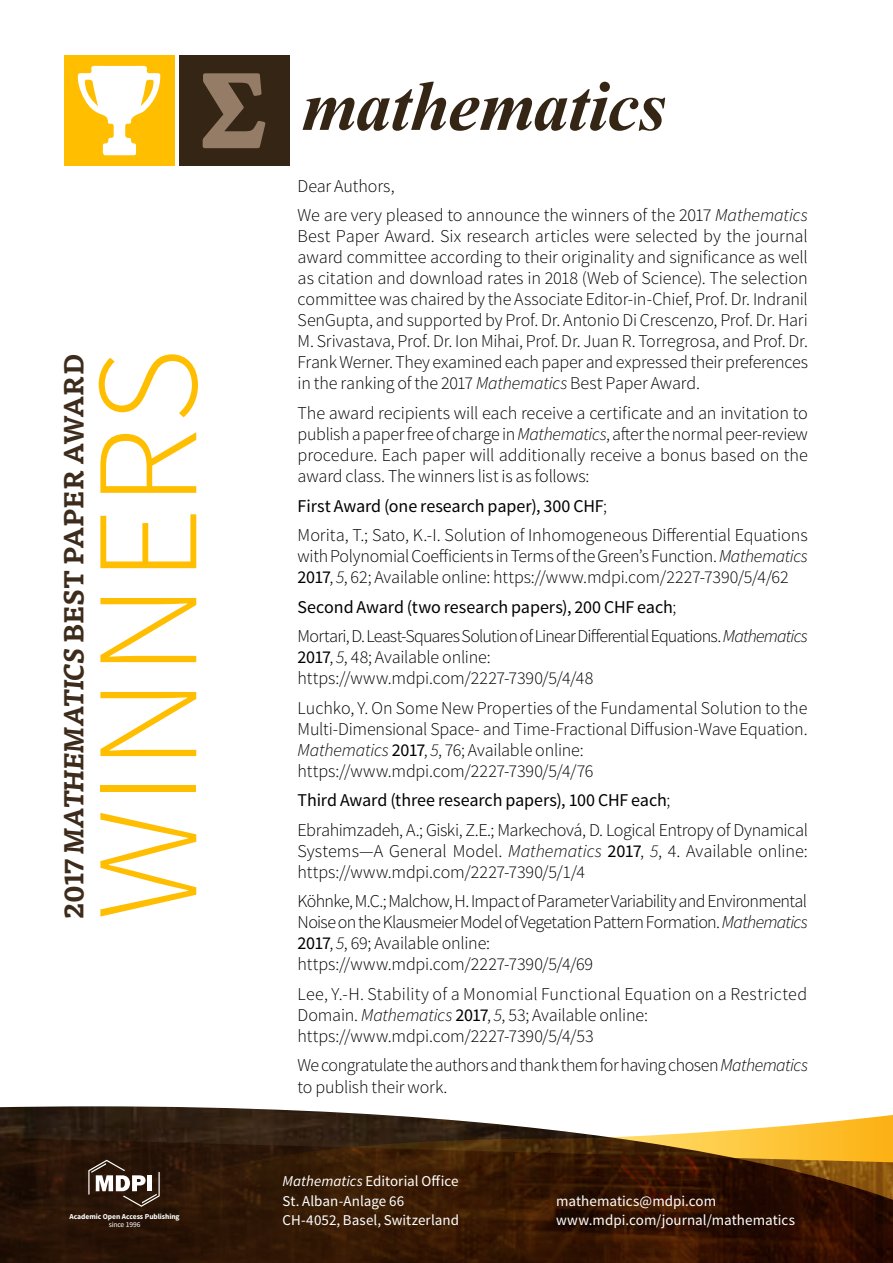
<style>
.page{position:relative;width:893px;height:1263px;background:#fff}
.page>*{position:absolute;margin:0;border:0;box-sizing:border-box;transform-origin:0 0}
.t1{font:300 145.5px "Source Sans Pro";letter-spacing:.015em;color:#ffbe00}
.t2{font:italic 700 71.1px "Times New Roman";letter-spacing:-.01em;color:#342515}
.t3{font:700 27px "Tisa Pro";letter-spacing:-.015em;color:#3d2c1c}
.t4{font:300 18px/21px "Source Sans Pro";letter-spacing:-.01em;color:#000}
.t5{font:300 18px/21px "Source Sans Pro";letter-spacing:-.035em;color:#000}
.t6{font:300 18px/29.5px "Source Sans Pro";letter-spacing:-.045em;color:#000}
.t7{font:300 18px/29.5px "Source Sans Pro";letter-spacing:-.03em;color:#000}
.t8{font:15px/19.5px "Source Sans Pro";color:#fff}
.t9{font:700 7.5px "Source Sans Pro";letter-spacing:-.01em;color:#fff}
.t10{font:7.5px "Source Sans Pro";letter-spacing:-.025em;color:#fff}
.s1{font-family:"Tisa OT";font-style:italic}
.s2{font-style:italic}
.s3{font-weight:400}
</style>
<div class="page">
<img style="left:0;top:1106px;width:348px;height:7px">
<svg style="left:0;top:1113px;width:893px;height:150px;background:#4a2e16"></svg>
<svg style="left:88px;top:1160px;width:72px;height:47px"></svg>
<div style="left:64px;top:55px;width:110px;height:111px;background:#ffbe00"></div>
<svg style="left:78px;top:66px;width:82px;height:89px"></svg>
<div style="left:179px;top:55px;width:111px;height:111px;background:#342515"></div>
<svg style="left:203px;top:73px;width:63px;height:75px"></svg>
<h3 class="t3" style="left:52px;top:919px;width:566px;rotate:-90deg">2017 <span class="s1">MATHEMATICS</span> BEST PAPER AWARD</h3>
<h1 class="t1" style="left:60px;top:920px;width:573px;rotate:-90deg">WINNERS</h1>
<p class="t9" style="left:70px;top:1211px;width:111px">Academic Open Access Publishing</p>
<p class="t10" style="left:109px;top:1220px;width:33px">since 1996</p>
<h2 class="t2" style="left:302px;top:56px;width:366px">mathematics</h2>
<p class="t4" style="left:298px;top:171px;width:512px;line-height:29.5px">Dear Authors,<br>We are very pleased to announce the winners of the 2017 <span class="s2">Mathematics</span></p>
<p class="t4" style="left:298px;top:226px;width:512px;text-align:justify">Best Paper Award. Six research articles were selected by the journal award committee according to their originality and significance as well as citation and download rates in 2018 (Web of Science). The selection committee was chaired by the Associate Editor-in-Chief, Prof. Dr. Indranil SenGupta, and supported by Prof. Dr. Antonio Di Crescenzo, Prof. Dr. Hari M. Srivastava, Prof. Dr. Ion Mihai, Prof. Dr. Juan R. Torregrosa, and Prof. Dr.<br>Frank Werner. They examined each paper and expressed their preferences in the ranking of the 2017 <span class="s2">Mathematics</span> Best Paper Award.</p>
<p class="t4" style="left:298px;top:402px;width:512px;text-align:justify">The award recipients will each receive a certificate and an invitation to publish a paper free of charge in <span class="s2">Mathematics</span>, after the normal peer-review procedure. Each paper will additionally receive a bonus based on the award class. The winners list is as follows:</p>
<p class="t4" style="left:298px;top:491px;width:512px;line-height:29.5px"><span class="s3">First Award (one research paper), 300 CHF</span>;<br>Morita, T.; Sato, K.-I. Solution of Inhomogeneous Differential Equations</p>
<p class="t4" style="left:298px;top:546px;width:512px">with Polynomial Coefficients in Terms of the Green’s Function. <span class="s2">Mathematics<br></span><span class="s3">2017</span>, <span class="s2">5</span>, 62; Available online: https://www.mdpi.com/2227-7390/5/4/62</p>
<p class="t6" style="left:298px;top:592px;width:512px"><span class="s3">Second Award (two research papers), 200 CHF each</span>;<br>Mortari, D. Least-Squares Solution of Linear Differential Equations. <span class="s2">Mathematics</span></p>
<p class="t4" style="left:298px;top:647px;width:297px"><span class="s3">2017</span>, <span class="s2">5</span>, 48; Available online: https://www.mdpi.com/2227-7390/5/4/48</p>
<p class="t4" style="left:298px;top:697px;width:511px">Luchko, Y. On Some New Properties of the Fundamental Solution to the Multi-Dimensional Space- and Time-Fractional Diffusion-Wave Equation.<br><span class="s2">Mathematics</span> <span class="s3">2017</span>, <span class="s2">5</span>, 76; Available online: https://www.mdpi.com/2227-7390/5/4/76</p>
<p class="t7" style="left:298px;top:786px;width:512px"><span class="s3">Third Award (three research papers), 100 CHF each</span>;<br>Ebrahimzadeh, A.; Giski, Z.E.; Markechová, D. Logical Entropy of Dynamical</p>
<p class="t4" style="left:298px;top:840px;width:512px">Systems—A General Model. <span class="s2">Mathematics</span> <span class="s3">2017</span>, <span class="s2">5</span>, 4. Available online: https://www.mdpi.com/2227-7390/5/1/4</p>
<p class="t5" style="left:298px;top:891px;width:512px">Köhnke, M.C.; Malchow, H. Impact of Parameter Variability and Environmental Noise on the Klausmeier Model of Vegetation Pattern Formation. <span class="s2">Mathematics </span><span class="s3">2017</span>, <span class="s2">5</span>, 69; Available online:<br>https://www.mdpi.com/2227-7390/5/4/69</p>
<p class="t4" style="left:298px;top:984px;width:511px">Lee, Y.-H. Stability of a Monomial Functional Equation on a Restricted<br>Domain. <span class="s2">Mathematics</span> <span class="s3">2017</span>, <span class="s2">5</span>, 53; Available online: https://www.mdpi.com/2227-7390/5/4/53</p>
<p class="t4" style="left:298px;top:1055px;width:512px">We congratulate the authors and thank them for having chosen <span class="s2">Mathematics </span>to publish their work.</p>
<p class="t8" style="left:283px;top:1172px;width:178px"><span class="s2">Mathematics</span> Editorial Office<br>St. Alban-Anlage 66<br>CH-4052, Basel, Switzerland</p>
<p class="t8" style="left:556px;top:1191px;width:241px">mathematics@mdpi.com www.mdpi.com/journal/mathematics</p>
</div>
